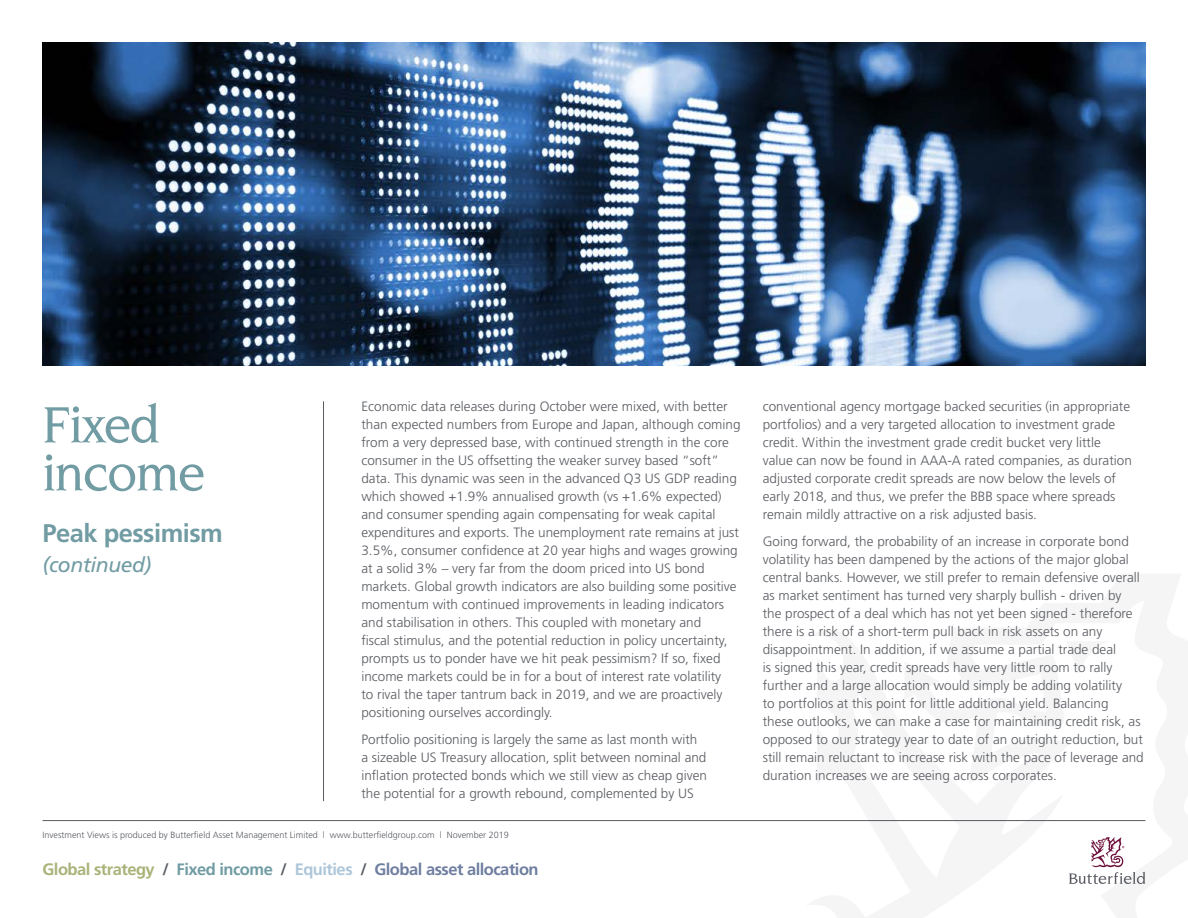
<style>
.page{position:relative;width:1188px;height:918px;background:#fff}
.page>*{position:absolute;margin:0;border:0;box-sizing:border-box;transform-origin:0 0}
.t1{font:500 54px/48px "Novarese IT Cby BT";letter-spacing:-.03em;color:#719ca3}
.t2{font:700 25.5px "Frutiger";letter-spacing:-.02em;color:#719ca3}
.t3{font:italic 21px "Frutiger";letter-spacing:-.02em;color:#719ca3}
.t4{font:700 16.5px "Frutiger";letter-spacing:-.03em;color:#6f7ea0}
.t5{font:300 13.5px/18px "Frutiger";color:#585b61}
.t6{font:300 9px "Frutiger";color:#585b61}
.s1{color:#a9b378}
.s2{color:#585b61}
.s3{color:#719ca3}
.s4{color:#adc7da}
</style>
<div class="page">
<hr style="left:323px;top:401px;width:1px;height:400px;background:#585b61">
<hr style="left:43px;top:820px;width:1102px;height:1px;background:#585b61">
<svg style="left:1069px;top:837px;width:76px;height:47px"></svg>
<img style="left:43px;top:43px;width:1102px;height:323px">
<h1 class="t1" style="left:43px;top:400px;width:164px">Fixed income</h1>
<h2 class="t2" style="left:43px;top:518px;width:182px">Peak pessimism</h2>
<h3 class="t3" style="left:43px;top:553px;width:110px">(continued)</h3>
<p class="t5" style="left:361px;top:398px;width:381px">Economic data releases during October were mixed, with better than expected numbers from Europe and Japan, although coming from a very depressed base, with continued strength in the core consumer in the US offsetting the weaker survey based “soft” data. This dynamic was seen in the advanced Q3 US GDP reading which showed +1.9% annualised growth (vs +1.6% expected) and consumer spending again compensating for weak capital expenditures and exports. The unemployment rate remains at just 3.5%, consumer confidence at 20 year highs and wages growing at a solid 3% – very far from the doom priced into US bond markets. Global growth indicators are also building some positive momentum with continued improvements in leading indicators and stabilisation in others. This coupled with monetary and<br>fiscal stimulus, and the potential reduction in policy uncertainty, prompts us to ponder have we hit peak pessimism? If so, fixed income markets could be in for a bout of interest rate volatility<br>to rival the taper tantrum back in 2019, and we are proactively positioning ourselves accordingly.</p>
<p class="t5" style="left:361px;top:731px;width:347px">Portfolio positioning is largely the same as last month with a sizeable US Treasury allocation, split between nominal and inflation protected bonds which we still view as cheap given the potential for a growth rebound, complemented by US</p>
<p class="t6" style="left:43px;top:830px;width:468px">Investment Views is produced by Butterfield Asset Management Limited l www.butterfieldgroup.com l November 2019</p>
<p class="t4" style="left:43px;top:860px;width:498px"><span class="s1">Global strategy</span> <span class="s2">/</span> <span class="s3">Fixed income</span> <span class="s2">/</span> <span class="s4">Equities</span> <span class="s2">/</span> Global asset allocation</p>
<p class="t5" style="left:763px;top:398px;width:371px">conventional agency mortgage backed securities (in appropriate portfolios) and a very targeted allocation to investment grade credit. Within the investment grade credit bucket very little value can now be found in AAA-A rated companies, as duration adjusted corporate credit spreads are now below the levels of early 2018, and thus, we prefer the BBB space where spreads remain mildly attractive on a risk adjusted basis.</p>
<p class="t5" style="left:763px;top:533px;width:383px">Going forward, the probability of an increase in corporate bond volatility has been dampened by the actions of the major global central banks. However, we still prefer to remain defensive overall as market sentiment has turned very sharply bullish - driven by<br>the prospect of a deal which has not yet been signed - therefore there is a risk of a short-term pull back in risk assets on any disappointment. In addition, if we assume a partial trade deal<br>is signed this year, credit spreads have very little room to rally further and a large allocation would simply be adding volatility<br>to portfolios at this point for little additional yield. Balancing<br>these outlooks, we can make a case for maintaining credit risk, as opposed to our strategy year to date of an outright reduction, but still remain reluctant to increase risk with the pace of leverage and duration increases we are seeing across corporates.</p>
</div>
